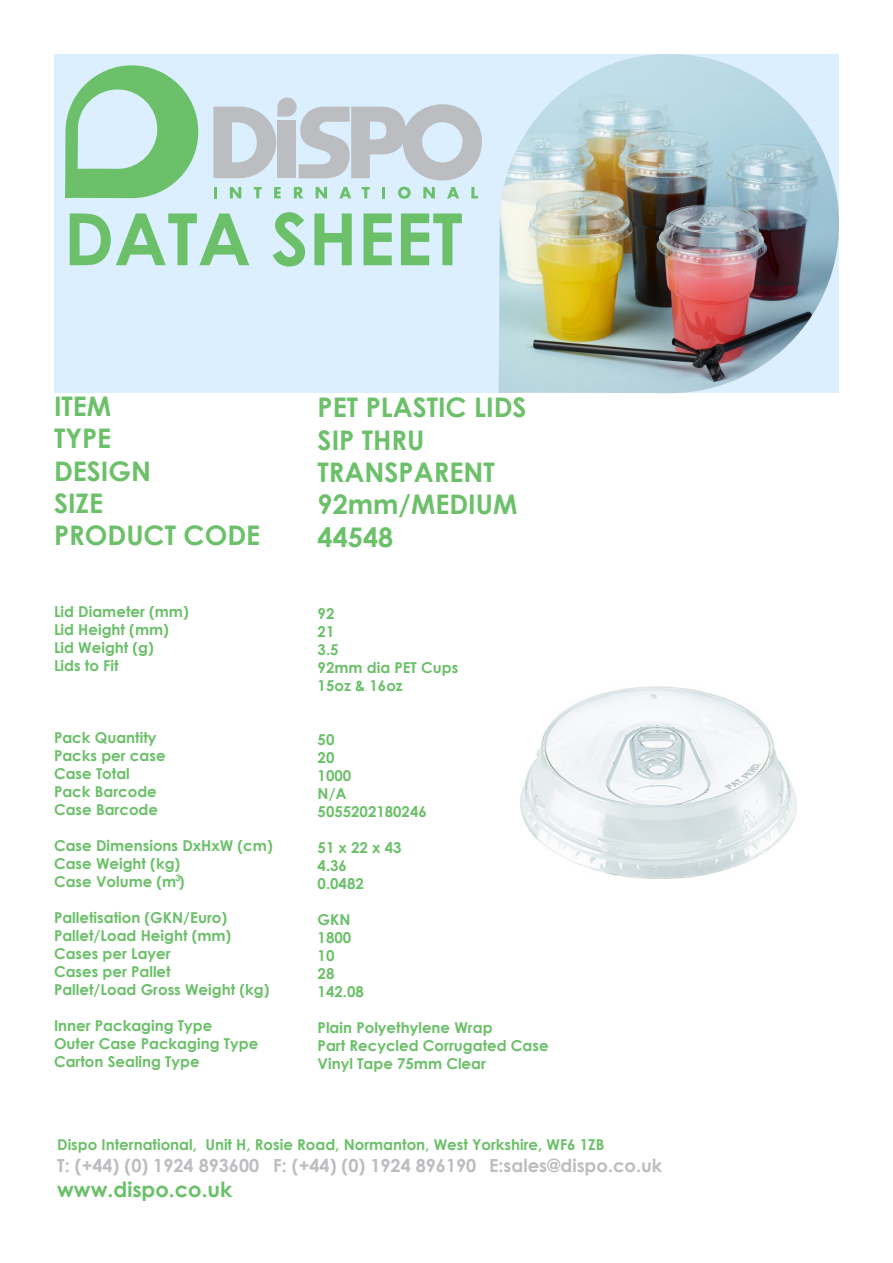
<style>
.page{position:relative;width:893px;height:1263px;background:#fff}
.page>*{position:absolute;margin:0;border:0;box-sizing:border-box;transform-origin:0 0}
.t1{font:700 72px "Century Gothic";color:#6bc069}
.t2{font:700 27px "Century Gothic";color:#6bc069}
.t3{font:700 21px "Century Gothic";color:#6bc069}
.t4{font:700 18px "Century Gothic";color:#bcbdc0}
.t5{font:700 15px/18px "Century Gothic";color:#6bc069}
.t6{font:700 9px "Century Gothic";color:#6bc069}
</style>
<div class="page">
<div style="left:54px;top:54px;width:785px;height:339px;background:#dbefff"></div>
<svg style="left:214px;top:187px;width:3px;height:11px"></svg>
<svg style="left:230px;top:187px;width:11px;height:11px"></svg>
<svg style="left:254px;top:187px;width:8px;height:11px"></svg>
<svg style="left:274px;top:187px;width:7px;height:11px"></svg>
<svg style="left:294px;top:187px;width:9px;height:11px"></svg>
<svg style="left:316px;top:187px;width:11px;height:11px"></svg>
<svg style="left:339px;top:187px;width:12px;height:11px"></svg>
<svg style="left:362px;top:187px;width:8px;height:11px"></svg>
<svg style="left:382px;top:187px;width:3px;height:11px"></svg>
<svg style="left:398px;top:187px;width:13px;height:12px"></svg>
<svg style="left:423px;top:187px;width:12px;height:11px"></svg>
<svg style="left:447px;top:187px;width:12px;height:11px"></svg>
<svg style="left:471px;top:187px;width:7px;height:11px"></svg>
<svg style="left:65px;top:65px;width:133px;height:134px"></svg>
<svg style="left:213px;top:97px;width:269px;height:83px"></svg>
<img style="left:499px;top:54px;width:340px;height:339px">
<img style="left:520px;top:686px;width:277px;height:193px">
<p class="t1" style="left:64px;top:184px;width:400px">DATA SHEET</p>
<p class="t2" style="left:54px;top:385px;width:59px">ITEM</p>
<p class="t2" style="left:54px;top:418px;width:59px">TYPE</p>
<p class="t2" style="left:54px;top:450px;width:99px">DESIGN</p>
<p class="t2" style="left:54px;top:483px;width:51px">SIZE</p>
<p class="t2" style="left:54px;top:515px;width:208px">PRODUCT CODE</p>
<p class="t5" style="left:54px;top:602px;width:136px">Lid Diameter (mm)</p>
<p class="t5" style="left:54px;top:620px;width:116px">Lid Height (mm)</p>
<p class="t5" style="left:54px;top:638px;width:101px">Lid Weight (g)</p>
<p class="t5" style="left:54px;top:656px;width:66px">Lids to Fit</p>
<p class="t5" style="left:54px;top:728px;width:104px">Pack Quantity</p>
<p class="t5" style="left:54px;top:746px;width:113px">Packs per case</p>
<p class="t5" style="left:54px;top:764px;width:77px">Case Total</p>
<p class="t5" style="left:54px;top:782px;width:104px">Pack Barcode</p>
<p class="t5" style="left:54px;top:800px;width:106px">Case Barcode</p>
<p class="t5" style="left:54px;top:836px;width:220px">Case Dimensions DxHxW (cm)</p>
<p class="t5" style="left:54px;top:854px;width:128px">Case Weight (kg)</p>
<p class="t5" style="left:54px;top:872px;width:132px">Case Volume (m )</p>
<p class="t5" style="left:54px;top:908px;width:175px">Palletisation (GKN/Euro)</p>
<p class="t5" style="left:54px;top:926px;width:179px">Pallet/Load Height (mm)</p>
<p class="t5" style="left:54px;top:944px;width:118px">Cases per Layer</p>
<p class="t5" style="left:54px;top:962px;width:118px">Cases per Pallet</p>
<p class="t5" style="left:54px;top:980px;width:217px">Pallet/Load Gross Weight (kg)</p>
<p class="t5" style="left:54px;top:1016px;width:206px">Inner Packaging Type<br>Outer Case Packaging Type</p>
<p class="t5" style="left:54px;top:1052px;width:147px">Carton Sealing Type</p>
<p class="t6" style="left:175px;top:871px;width:7px">3</p>
<p class="t2" style="left:318px;top:387px;width:210px">PET PLASTIC LIDS</p>
<p class="t2" style="left:318px;top:419px;width:108px">SIP THRU</p>
<p class="t2" style="left:318px;top:452px;width:179px">TRANSPARENT</p>
<p class="t2" style="left:318px;top:484px;width:201px">92mm/MEDIUM</p>
<p class="t2" style="left:318px;top:516px;width:77px">44548</p>
<p class="t5" style="left:318px;top:604px;width:18px">92</p>
<p class="t5" style="left:318px;top:622px;width:18px">21</p>
<p class="t5" style="left:318px;top:640px;width:22px">3.5</p>
<p class="t5" style="left:318px;top:658px;width:142px">92mm dia PET Cups</p>
<p class="t5" style="left:318px;top:676px;width:87px">15oz &amp; 16oz</p>
<p class="t5" style="left:318px;top:730px;width:18px">50</p>
<p class="t5" style="left:318px;top:748px;width:18px">20</p>
<p class="t5" style="left:318px;top:766px;width:35px">1000</p>
<p class="t5" style="left:318px;top:784px;width:31px">N/A</p>
<p class="t5" style="left:318px;top:802px;width:111px">5055202180246</p>
<p class="t5" style="left:318px;top:838px;width:85px">51 x 22 x 43</p>
<p class="t5" style="left:318px;top:856px;width:31px">4.36</p>
<p class="t5" style="left:318px;top:874px;width:48px">0.0482</p>
<p class="t5" style="left:318px;top:910px;width:35px">GKN</p>
<p class="t5" style="left:318px;top:928px;width:35px">1800</p>
<p class="t5" style="left:318px;top:946px;width:18px">10</p>
<p class="t5" style="left:318px;top:964px;width:18px">28</p>
<p class="t5" style="left:318px;top:982px;width:48px">142.08</p>
<p class="t5" style="left:318px;top:1018px;width:176px">Plain Polyethylene Wrap</p>
<p class="t5" style="left:318px;top:1036px;width:232px">Part Recycled Corrugated Case</p>
<p class="t5" style="left:318px;top:1054px;width:170px">Vinyl Tape 75mm Clear</p>
<p class="t5" style="left:57px;top:1135px;width:549px">Dispo International, Unit H, Rosie Road, Normanton, West Yorkshire, WF6 1ZB</p>
<p class="t4" style="left:57px;top:1151px;width:607px">T: (+44) (0) 1924 893600 F: (+44) (0) 1924 896190 E:sales@dispo.co.uk</p>
<p class="t3" style="left:57px;top:1173px;width:177px">www.dispo.co.uk</p>
</div>
